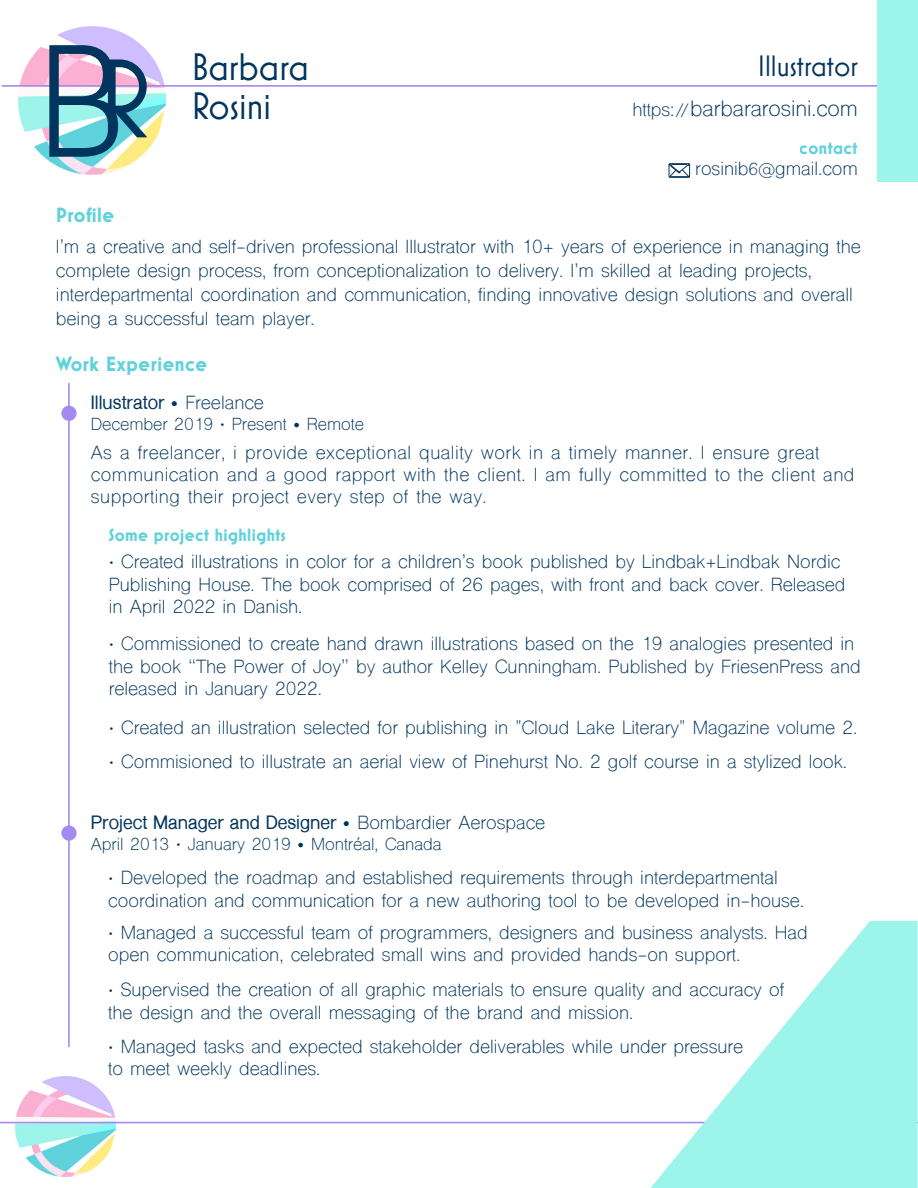
<style>
.page{position:relative;width:918px;height:1188px;background:#fff}
.page>*{position:absolute;margin:0;border:0;box-sizing:border-box;transform-origin:0 0}
.t1{font:300 159.15px "Kohinoor Telugu";color:#01355e}
.t2{font:113.7px "Mostra Nuova";color:#01355e}
.t3{font:39px/39px "Mostra Nuova";color:#01355e}
.t4{font:30px "Mostra Nuova";color:#01355e}
.t5{font:21px "Shree Dev 0714";color:#01355e}
.t6{font:700 21px "Mostra Nuova";letter-spacing:.025em;color:#5fd2dc}
.t7{font:18px/22.5px "Shree Dev 0714";color:#01355e}
.t8{font:18px/21.6px "Shree Dev 0714";letter-spacing:.025em;color:#01355e}
.t9{font:700 18px "Shree Dev 0714";color:#01355e}
.t10{font:700 18px "Mostra Nuova";letter-spacing:.025em;color:#5fd2dc}
.t11{font:16.5px "Shree Dev 0714";color:#01355e}
.s1{font-size:18px}
.s2{font-size:16.5px}
.s3{font-size:15px}
.s4{font-weight:400}
</style>
<div class="page">
<div style="left:669px;top:163px;width:21px;height:15px;border:1px solid #01355e"></div>
<svg style="left:669px;top:163px;width:21px;height:14px"></svg>
<img style="left:15px;top:1076px;width:101px;height:100px">
<hr style="left:0;top:1122px;width:918px;height:1px;background:#a48bf2">
<svg style="left:650px;top:921px;width:268px;height:267px;fill:#9cf4ea"></svg>
<img style="left:19px;top:27px;width:147px;height:147px">
<hr style="left:2px;top:85px;width:915px;height:2px;background:#a48bf2">
<div style="left:877px;top:0;width:40px;height:181px;background:#9cf4ea"></div>
<hr style="left:68px;top:383px;width:2px;height:663px;background:#a48bf2">
<div style="left:61px;top:406px;width:16px;height:15px;background:#a48bf2;border-radius:50%"></div>
<div style="left:61px;top:825px;width:16px;height:16px;background:#a48bf2;border-radius:50%"></div>
<h1 class="t1" style="left:34px;top:9px;width:96px">B</h1>
<h2 class="t2" style="left:97px;top:33px;width:59px">R</h2>
<p class="t6" style="left:56px;top:203px;width:60px">Profile</p>
<h3 class="t3" style="left:191px;top:47px;width:120px">Barbara<br>Rosini</h3>
<h3 class="t4" style="left:758px;top:49px;width:102px">Illustrator</h3>
<p class="t5" style="left:632px;top:96px;width:227px"><span class="s1">https://</span>barbararosini.com</p>
<p class="t10" style="left:800px;top:138px;width:59px">contact</p>
<p class="t7" style="left:695px;top:160px;width:164px">rosinib<span class="s2">6</span><span class="s3">@</span>gmail.com</p>
<p class="t7" style="left:56px;top:237px;width:807px;line-height:24px">I’m a creative and self-driven professional Illustrator with 10+ years of experience in managing the complete design process, from conceptionalization to delivery. I’m skilled at leading projects, interdepartmental coordination and communication, finding innovative design solutions and overall being a successful team player.</p>
<p class="t6" style="left:56px;top:352px;width:153px">Work Experience</p>
<p class="t9" style="left:91px;top:393px;width:175px">Illustrator <span class="s4">• Freelance</span></p>
<p class="t11" style="left:91px;top:415px;width:275px">December 2019 <span class="s1">∙</span> Present • Remote</p>
<p class="t8" style="left:91px;top:444px;width:765px">As a freelancer, i provide exceptional quality work in a timely manner. I ensure great communication and a good rapport with the client. I am fully committed to the client and supporting their project every step of the way.</p>
<p class="t10" style="left:108px;top:524px;width:179px">Some project highlights</p>
<p class="t7" style="left:109px;top:552px;width:738px">∙ Created illustrations in color for a children’s book published by Lindbak+Lindbak Nordic<br>Publishing House. The book comprised of 26 pages, with front and back cover. Released in April 2022 in Danish.</p>
<p class="t7" style="left:109px;top:635px;width:754px">∙ Commissioned to create hand drawn illustrations based on the 19 analogies presented in the book “The Power of Joy” by author Kelley Cunningham. Published by FriesenPress and released in January 2022.</p>
<p class="t7" style="left:109px;top:713px;width:750px;line-height:33.9px">∙ Created an illustration selected for publishing in "Cloud Lake Literary" Magazine volume 2. ∙ Commisioned to illustrate an aerial view of Pinehurst No. 2 golf course in a stylized look.</p>
<p class="t9" style="left:91px;top:812px;width:456px">Project Manager and Designer <span class="s4">• Bombardier Aerospace</span></p>
<p class="t11" style="left:91px;top:834px;width:352px">April 2013 <span class="s1">∙</span> January 2019 • Montréal, Canada</p>
<p class="t7" style="left:108px;top:869px;width:697px">∙ Developed the roadmap and established requirements through interdepartmental coordination and communication for a new authoring tool to be developed in-house.</p>
<p class="t7" style="left:108px;top:923px;width:701px">∙ Managed a successful team of programmers, designers and business analysts. Had open communication, celebrated small wins and provided hands-on support.</p>
<p class="t7" style="left:108px;top:981px;width:677px">∙ Supervised the creation of all graphic materials to ensure quality and accuracy of the design and the overall messaging of the brand and mission.</p>
<p class="t7" style="left:108px;top:1037px;width:637px">∙ Managed tasks and expected stakeholder deliverables while under pressure to meet weekly deadlines.</p>
</div>
